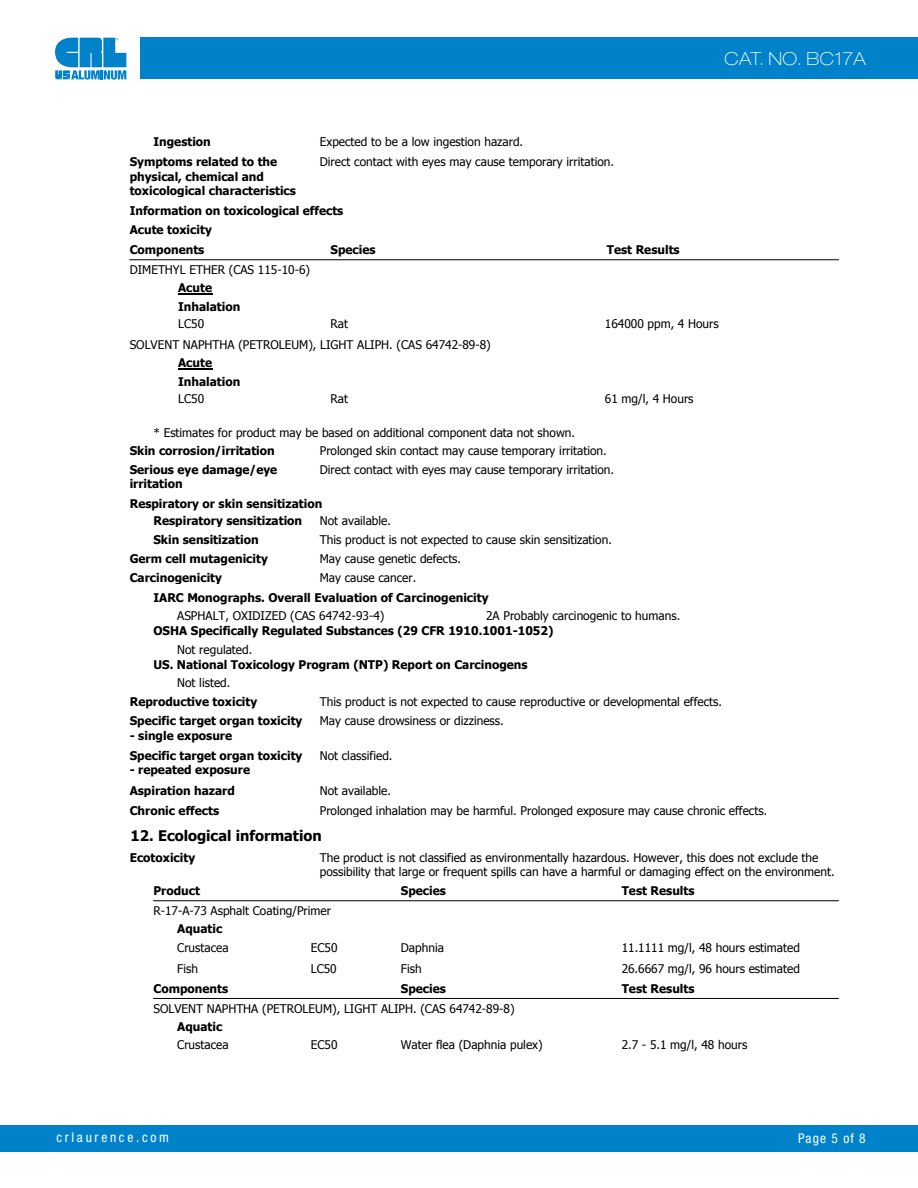
<style>
.page{position:relative;width:918px;height:1188px;background:#fff}
.page>*{position:absolute;margin:0;border:0;box-sizing:border-box;transform-origin:0 0}
.t1{font:100 expanded 18px "Helvetica Neue";letter-spacing:.02em;color:#fff}
.t2{font:700 14.7px "Tahoma";color:#000}
.t3{font:condensed 13.5px "Helvetica Neue";letter-spacing:.2em;color:#fff}
.t4{font:12px/14.2px "Tahoma";color:#000}
.t5{font:700 12px/14.2px "Tahoma";color:#000}
</style>
<div class="page">
<div style="left:140px;top:38px;width:778px;height:41px;background:#0082ca"></div>
<div style="left:1px;top:1125px;width:917px;height:27px;background:#0082ca"></div>
<svg style="left:0;top:1125px;width:1px;height:27px"></svg>
<svg style="left:55px;top:38px;width:71px;height:42px"></svg>
<hr style="left:130px;top:259px;width:709px;height:1px;background:#000">
<hr style="left:178px;top:293px;width:34px;height:1px;background:#000">
<hr style="left:178px;top:368px;width:34px;height:1px;background:#000">
<hr style="left:153px;top:900px;width:686px;height:1px;background:#000">
<hr style="left:153px;top:998px;width:686px;height:1px;background:#000">
<p class="t5" style="left:153px;top:134px;width:59px">Ingestion</p>
<p class="t4" style="left:320px;top:134px;width:205px">Expected to be a low ingestion hazard.</p>
<p class="t5" style="left:130px;top:154px;width:168px">Symptoms related to the physical, chemical and toxicological characteristics</p>
<p class="t4" style="left:320px;top:154px;width:296px">Direct contact with eyes may cause temporary irritation.</p>
<p class="t5" style="left:130px;top:200px;width:215px;line-height:19.6px">Information on toxicological effects<br>Acute toxicity<br>Components</p>
<p class="t5" style="left:331px;top:242px;width:47px">Species</p>
<p class="t5" style="left:607px;top:242px;width:74px">Test Results</p>
<h1 class="t1" style="left:724px;top:48px;width:143px">CAT. NO. BC17A</h1>
<p class="t4" style="left:130px;top:262px;width:182px">DIMETHYL ETHER (CAS 115-10-6)</p>
<p class="t5" style="left:178px;top:298px;width:64px">Inhalation</p>
<p class="t5" style="left:178px;top:280px;width:36px">Acute</p>
<p class="t4" style="left:178px;top:316px;width:28px">LC50</p>
<p class="t4" style="left:331px;top:316px;width:19px">Rat</p>
<p class="t4" style="left:605px;top:316px;width:115px">164000 ppm, 4 Hours</p>
<p class="t4" style="left:130px;top:337px;width:363px">SOLVENT NAPHTHA (PETROLEUM), LIGHT ALIPH. (CAS 64742-89-8)</p>
<p class="t5" style="left:178px;top:374px;width:64px">Inhalation</p>
<p class="t5" style="left:178px;top:355px;width:36px">Acute</p>
<p class="t4" style="left:178px;top:391px;width:28px">LC50</p>
<p class="t4" style="left:331px;top:391px;width:19px">Rat</p>
<p class="t4" style="left:605px;top:391px;width:90px">61 mg/l, 4 Hours</p>
<p class="t4" style="left:153px;top:425px;width:423px">* Estimates for product may be based on additional component data not shown.</p>
<p class="t5" style="left:130px;top:443px;width:147px">Skin corrosion/irritation</p>
<p class="t4" style="left:320px;top:443px;width:289px">Prolonged skin contact may cause temporary irritation.</p>
<p class="t5" style="left:130px;top:461px;width:149px">Serious eye damage/eye</p>
<p class="t4" style="left:320px;top:462px;width:296px">Direct contact with eyes may cause temporary irritation.</p>
<p class="t5" style="left:130px;top:473px;width:194px;line-height:19.8px">irritation<br>Respiratory or skin sensitization</p>
<p class="t5" style="left:153px;top:513px;width:150px">Respiratory sensitization</p>
<p class="t4" style="left:320px;top:513px;width:73px">Not available.</p>
<p class="t5" style="left:153px;top:532px;width:107px">Skin sensitization</p>
<p class="t4" style="left:320px;top:532px;width:294px">This product is not expected to cause skin sensitization.</p>
<p class="t5" style="left:130px;top:550px;width:140px">Germ cell mutagenicity</p>
<p class="t4" style="left:320px;top:551px;width:143px">May cause genetic defects.</p>
<p class="t5" style="left:130px;top:570px;width:94px">Carcinogenicity</p>
<p class="t4" style="left:320px;top:570px;width:98px">May cause cancer.</p>
<p class="t5" style="left:153px;top:590px;width:337px">IARC Monographs. Overall Evaluation of Carcinogenicity</p>
<p class="t4" style="left:177px;top:608px;width:209px">ASPHALT, OXIDIZED (CAS 64742-93-4)</p>
<p class="t4" style="left:486px;top:608px;width:196px">2A Probably carcinogenic to humans.</p>
<p class="t5" style="left:153px;top:623px;width:401px">OSHA Specifically Regulated Substances (29 CFR 1910.1001-1052)</p>
<p class="t4" style="left:177px;top:642px;width:77px">Not regulated.</p>
<p class="t5" style="left:153px;top:657px;width:376px">US. National Toxicology Program (NTP) Report on Carcinogens</p>
<p class="t4" style="left:177px;top:675px;width:55px">Not listed.</p>
<p class="t5" style="left:130px;top:694px;width:129px">Reproductive toxicity</p>
<p class="t4" style="left:320px;top:694px;width:404px">This product is not expected to cause reproductive or developmental effects.</p>
<p class="t5" style="left:130px;top:713px;width:174px">Specific target organ toxicity</p>
<p class="t5" style="left:130px;top:727px;width:104px">- single exposure</p>
<p class="t4" style="left:320px;top:713px;width:186px">May cause drowsiness or dizziness.</p>
<p class="t5" style="left:130px;top:748px;width:174px">Specific target organ toxicity</p>
<p class="t5" style="left:130px;top:762px;width:122px">- repeated exposure</p>
<p class="t4" style="left:320px;top:748px;width:74px">Not classified.</p>
<p class="t5" style="left:130px;top:783px;width:107px">Aspiration hazard</p>
<p class="t4" style="left:320px;top:783px;width:73px">Not available.</p>
<p class="t5" style="left:130px;top:803px;width:91px">Chronic effects</p>
<p class="t4" style="left:320px;top:803px;width:449px">Prolonged inhalation may be harmful. Prolonged exposure may cause chronic effects.</p>
<p class="t2" style="left:131px;top:825px;width:193px">12. Ecological information</p>
<p class="t4" style="left:320px;top:850px;width:516px">The product is not classified as environmentally hazardous. However, this does not exclude the possibility that large or frequent spills can have a harmful or damaging effect on the environment.</p>
<p class="t5" style="left:130px;top:849px;width:67px">Ecotoxicity</p>
<p class="t5" style="left:153px;top:883px;width:48px">Product</p>
<p class="t5" style="left:401px;top:883px;width:47px">Species</p>
<p class="t5" style="left:622px;top:883px;width:74px">Test Results</p>
<p class="t4" style="left:153px;top:903px;width:179px">R-17-A-73 Asphalt Coating/Primer</p>
<p class="t5" style="left:177px;top:921px;width:47px">Aquatic</p>
<p class="t4" style="left:177px;top:940px;width:53px">Crustacea</p>
<p class="t4" style="left:311px;top:940px;width:28px">EC50</p>
<p class="t4" style="left:401px;top:940px;width:45px">Daphnia</p>
<p class="t4" style="left:622px;top:940px;width:180px">11.1111 mg/l, 48 hours estimated</p>
<p class="t4" style="left:177px;top:961px;width:22px">Fish</p>
<p class="t4" style="left:311px;top:961px;width:28px">LC50</p>
<p class="t4" style="left:401px;top:961px;width:22px">Fish</p>
<p class="t4" style="left:622px;top:961px;width:180px">26.6667 mg/l, 96 hours estimated</p>
<p class="t5" style="left:153px;top:981px;width:76px">Components</p>
<p class="t5" style="left:401px;top:981px;width:47px">Species</p>
<p class="t5" style="left:622px;top:981px;width:74px">Test Results</p>
<p class="t4" style="left:153px;top:1001px;width:363px">SOLVENT NAPHTHA (PETROLEUM), LIGHT ALIPH. (CAS 64742-89-8)</p>
<p class="t5" style="left:177px;top:1019px;width:47px">Aquatic</p>
<p class="t4" style="left:177px;top:1037px;width:53px">Crustacea</p>
<p class="t4" style="left:311px;top:1037px;width:28px">EC50</p>
<p class="t4" style="left:401px;top:1037px;width:143px">Water flea (Daphnia pulex)</p>
<p class="t4" style="left:622px;top:1037px;width:127px">2.7 - 5.1 mg/l, 48 hours</p>
<p class="t3" style="left:56px;top:1129px;width:114px">crlaurence.com</p>
<p class="t3" style="left:798px;top:1131px;width:69px">Page 5 of 8</p>
</div>
